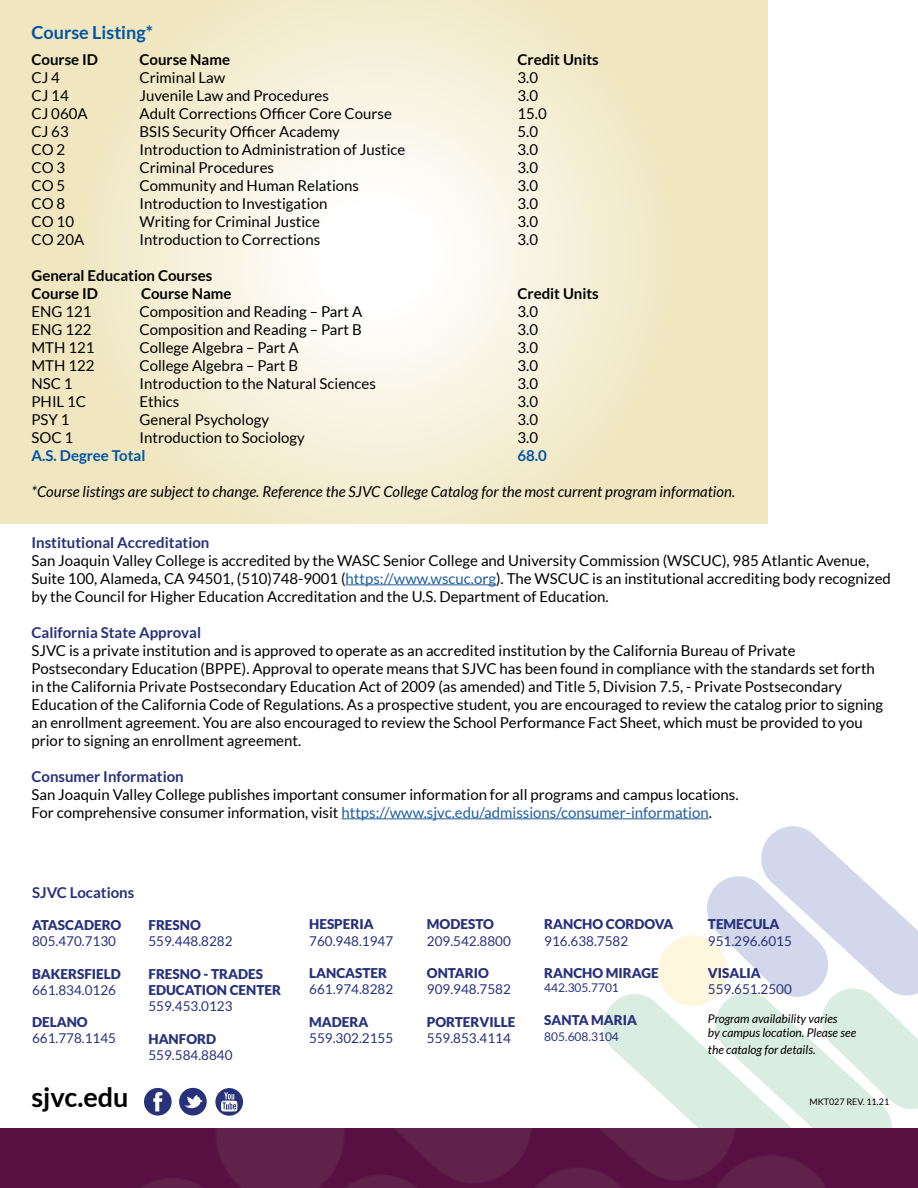
<style>
.page{position:relative;width:918px;height:1188px;background:#fff}
.page>*{position:absolute;margin:0;border:0;box-sizing:border-box;transform-origin:0 0}
.t1{font:700 27px "Lato";color:#000}
.t2{font:700 18px "Lato";color:#0054a4}
.t3{font:15px/18px "Lato";color:#000}
.t4{font:italic 15px "Lato";color:#000}
.t5{font:15px "Lato";color:#215e9e}
.t6{font:700 15px "Lato";color:#000}
.t7{font:700 15px "Lato";color:#27327b}
.t8{font:700 15px "Lato";color:#0054a4}
.t9{font:13.5px "Lato";color:#27327b}
.t10{font:900 13.5px "Lato";color:#27327b}
.t11{font:italic 12px/16.2px "Lato";color:#000}
.t12{font:12px "Lato";color:#27327b}
.t13{font:9px "Lato";color:#000}
.s1{color:#215e9e}
.s2{color:#000}
</style>
<div class="page">
<svg style="left:0;top:0;width:768px;height:524px;background:#f3edd2"></svg>
<svg style="left:603px;top:994px;width:104px;height:134px;fill:#daede3"></svg>
<svg style="left:707px;top:826px;width:211px;height:302px"></svg>
<div style="left:658px;top:935px;width:69px;height:71px;background:#fef6dd;border-radius:50%"></div>
<img style="left:0;top:1128px;width:918px;height:60px">
<svg style="left:179px;top:1088px;width:28px;height:27px"></svg>
<svg style="left:144px;top:1088px;width:28px;height:28px"></svg>
<svg style="left:215px;top:1088px;width:28px;height:28px"></svg>
<hr style="left:346px;top:584px;width:150px;height:1px;background:#215e9e">
<hr style="left:341px;top:818px;width:368px;height:1px;background:#215e9e">
<p class="t2" style="left:32px;top:22px;width:123px">Course Listing*</p>
<p class="t6" style="left:32px;top:51px;width:68px">Course ID</p>
<p class="t6" style="left:139px;top:51px;width:92px">Course Name</p>
<p class="t6" style="left:517px;top:51px;width:83px">Credit Units</p>
<p class="t3" style="left:32px;top:68px;width:30px">CJ 4</p>
<p class="t3" style="left:140px;top:68px;width:87px">Criminal Law</p>
<p class="t3" style="left:518px;top:68px;width:22px">3.0</p>
<p class="t3" style="left:32px;top:86px;width:39px">CJ 14</p>
<p class="t3" style="left:140px;top:86px;width:191px">Juvenile Law and Procedures</p>
<p class="t3" style="left:518px;top:86px;width:22px">3.0</p>
<p class="t3" style="left:32px;top:104px;width:58px">CJ 060A</p>
<p class="t3" style="left:140px;top:104px;width:254px">Adult Corrections Officer Core Course</p>
<p class="t3" style="left:518px;top:104px;width:31px">15.0</p>
<p class="t3" style="left:32px;top:122px;width:39px">CJ 63</p>
<p class="t3" style="left:140px;top:122px;width:202px">BSIS Security Officer Academy</p>
<p class="t3" style="left:518px;top:122px;width:22px">5.0</p>
<p class="t3" style="left:32px;top:140px;width:35px">CO 2</p>
<p class="t3" style="left:140px;top:140px;width:267px">Introduction to Administration of Justice</p>
<p class="t3" style="left:518px;top:140px;width:22px">3.0</p>
<p class="t3" style="left:32px;top:158px;width:35px">CO 3</p>
<p class="t3" style="left:140px;top:158px;width:136px">Criminal Procedures</p>
<p class="t3" style="left:518px;top:158px;width:22px">3.0</p>
<p class="t3" style="left:32px;top:176px;width:35px">CO 5</p>
<p class="t3" style="left:140px;top:176px;width:221px">Community and Human Relations</p>
<p class="t3" style="left:518px;top:176px;width:22px">3.0</p>
<p class="t3" style="left:32px;top:194px;width:35px">CO 8</p>
<p class="t3" style="left:140px;top:194px;width:189px">Introduction to Investigation</p>
<p class="t3" style="left:518px;top:194px;width:22px">3.0</p>
<p class="t3" style="left:32px;top:212px;width:44px">CO 10</p>
<p class="t3" style="left:140px;top:212px;width:182px">Writing for Criminal Justice</p>
<p class="t3" style="left:518px;top:212px;width:22px">3.0</p>
<p class="t3" style="left:32px;top:230px;width:54px">CO 20A</p>
<p class="t3" style="left:140px;top:230px;width:182px">Introduction to Corrections</p>
<p class="t3" style="left:518px;top:230px;width:22px">3.0</p>
<p class="t6" style="left:32px;top:267px;width:182px">General Education Courses</p>
<p class="t6" style="left:32px;top:285px;width:68px">Course ID</p>
<p class="t6" style="left:141px;top:285px;width:92px">Course Name</p>
<p class="t6" style="left:518px;top:285px;width:83px">Credit Units</p>
<p class="t3" style="left:32px;top:302px;width:62px">ENG 121</p>
<p class="t3" style="left:140px;top:302px;width:224px">Composition and Reading – Part A</p>
<p class="t3" style="left:518px;top:302px;width:22px">3.0</p>
<p class="t3" style="left:32px;top:320px;width:62px">ENG 122</p>
<p class="t3" style="left:140px;top:320px;width:224px">Composition and Reading – Part B</p>
<p class="t3" style="left:518px;top:320px;width:22px">3.0</p>
<p class="t3" style="left:32px;top:338px;width:64px">MTH 121</p>
<p class="t3" style="left:140px;top:338px;width:161px">College Algebra – Part A</p>
<p class="t3" style="left:518px;top:338px;width:22px">3.0</p>
<p class="t3" style="left:32px;top:356px;width:64px">MTH 122</p>
<p class="t3" style="left:140px;top:356px;width:160px">College Algebra – Part B</p>
<p class="t3" style="left:518px;top:356px;width:22px">3.0</p>
<p class="t3" style="left:32px;top:374px;width:43px">NSC 1</p>
<p class="t3" style="left:140px;top:374px;width:238px">Introduction to the Natural Sciences</p>
<p class="t3" style="left:518px;top:374px;width:22px">3.0</p>
<p class="t3" style="left:32px;top:392px;width:56px">PHIL 1C</p>
<p class="t3" style="left:140px;top:392px;width:42px">Ethics</p>
<p class="t3" style="left:518px;top:392px;width:22px">3.0</p>
<p class="t3" style="left:32px;top:410px;width:40px">PSY 1</p>
<p class="t3" style="left:140px;top:410px;width:131px">General Psychology</p>
<p class="t3" style="left:517px;top:410px;width:22px">3.0</p>
<p class="t3" style="left:32px;top:428px;width:43px">SOC 1</p>
<p class="t3" style="left:140px;top:428px;width:167px">Introduction to Sociology</p>
<p class="t3" style="left:518px;top:428px;width:22px">3.0</p>
<p class="t8" style="left:32px;top:447px;width:116px">A.S. Degree Total</p>
<p class="t8" style="left:518px;top:447px;width:31px">68.0</p>
<p class="t4" style="left:32px;top:483px;width:705px">*Course listings are subject to change. Reference the SJVC College Catalog for the most current program information.</p>
<p class="t7" style="left:32px;top:534px;width:179px">Institutional Accreditation</p>
<p class="t3" style="left:32px;top:551px;width:861px">San Joaquin Valley College is accredited by the WASC Senior College and University Commission (WSCUC), 985 Atlantic Avenue,<br>Suite 100, Alameda, CA 94501, (510)748-9001 (<span class="s1">https://www.wscuc.org</span>). The WSCUC is an institutional accrediting body recognized by the Council for Higher Education Accreditation and the U.S. Department of Education.</p>
<p class="t7" style="left:32px;top:624px;width:171px">California State Approval</p>
<p class="t3" style="left:32px;top:641px;width:853px">SJVC is a private institution and is approved to operate as an accredited institution by the California Bureau of Private Postsecondary Education (BPPE). Approval to operate means that SJVC has been found in compliance with the standards set forth in the California Private Postsecondary Education Act of 2009 (as amended) and Title 5, Division 7.5, - Private Postsecondary Education of the California Code of Regulations. As a prospective student, you are encouraged to review the catalog prior to signing an enrollment agreement. You are also encouraged to review the School Performance Fact Sheet, which must be provided to you prior to signing an enrollment agreement.</p>
<p class="t7" style="left:32px;top:768px;width:154px">Consumer Information</p>
<p class="t3" style="left:32px;top:785px;width:709px">San Joaquin Valley College publishes important consumer information for all programs and campus locations.</p>
<p class="t5" style="left:32px;top:804px;width:682px"><span class="s2">For comprehensive consumer information, visit</span> https://www.sjvc.edu/admissions/consumer-information<span class="s2">.</span></p>
<p class="t7" style="left:32px;top:883px;width:104px">SJVC Locations</p>
<p class="t10" style="left:32px;top:917px;width:91px">ATASCADERO</p>
<p class="t9" style="left:32px;top:934px;width:86px">805.470.7130</p>
<p class="t10" style="left:32px;top:966px;width:90px">BAKERSFIELD</p>
<p class="t9" style="left:32px;top:982px;width:86px">661.834.0126</p>
<p class="t10" style="left:32px;top:1014px;width:57px">DELANO</p>
<p class="t9" style="left:32px;top:1031px;width:86px">661.778.1145</p>
<p class="t1" style="left:32px;top:1082px;width:99px">sjvc.edu</p>
<p class="t10" style="left:148px;top:917px;width:54px">FRESNO</p>
<p class="t9" style="left:148px;top:934px;width:86px">559.448.8282</p>
<p class="t10" style="left:148px;top:966px;width:116px">FRESNO - TRADES</p>
<p class="t10" style="left:148px;top:982px;width:134px">EDUCATION CENTER</p>
<p class="t9" style="left:148px;top:999px;width:86px">559.453.0123</p>
<p class="t10" style="left:148px;top:1031px;width:69px">HANFORD</p>
<p class="t9" style="left:148px;top:1047px;width:86px">559.584.8840</p>
<p class="t10" style="left:309px;top:916px;width:66px">HESPERIA</p>
<p class="t9" style="left:309px;top:933px;width:86px">760.948.1947</p>
<p class="t10" style="left:309px;top:965px;width:79px">LANCASTER</p>
<p class="t9" style="left:309px;top:982px;width:86px">661.974.8282</p>
<p class="t10" style="left:309px;top:1014px;width:61px">MADERA</p>
<p class="t9" style="left:309px;top:1030px;width:86px">559.302.2155</p>
<p class="t10" style="left:427px;top:916px;width:68px">MODESTO</p>
<p class="t9" style="left:427px;top:933px;width:86px">209.542.8800</p>
<p class="t10" style="left:427px;top:965px;width:64px">ONTARIO</p>
<p class="t9" style="left:427px;top:982px;width:86px">909.948.7582</p>
<p class="t10" style="left:427px;top:1014px;width:90px">PORTERVILLE</p>
<p class="t9" style="left:427px;top:1030px;width:86px">559.853.4114</p>
<p class="t10" style="left:544px;top:916px;width:131px">RANCHO CORDOVA</p>
<p class="t9" style="left:544px;top:933px;width:86px">916.638.7582</p>
<p class="t10" style="left:544px;top:965px;width:116px">RANCHO MIRAGE</p>
<p class="t12" style="left:544px;top:981px;width:76px">442.305.7701</p>
<p class="t10" style="left:544px;top:1012px;width:94px">SANTA MARIA</p>
<p class="t12" style="left:544px;top:1030px;width:76px">805.608.3104</p>
<p class="t10" style="left:708px;top:916px;width:73px">TEMECULA</p>
<p class="t9" style="left:708px;top:933px;width:86px">951.296.6015</p>
<p class="t10" style="left:708px;top:965px;width:54px">VISALIA</p>
<p class="t9" style="left:708px;top:982px;width:86px">559.651.2500</p>
<p class="t11" style="left:708px;top:1011px;width:131px">Program availability varies</p>
<p class="t11" style="left:708px;top:1025px;width:150px">by campus location. Please see the catalog for details.</p>
<p class="t13" style="left:809px;top:1096px;width:81px">MKT027 REV. 11.21</p>
</div>
